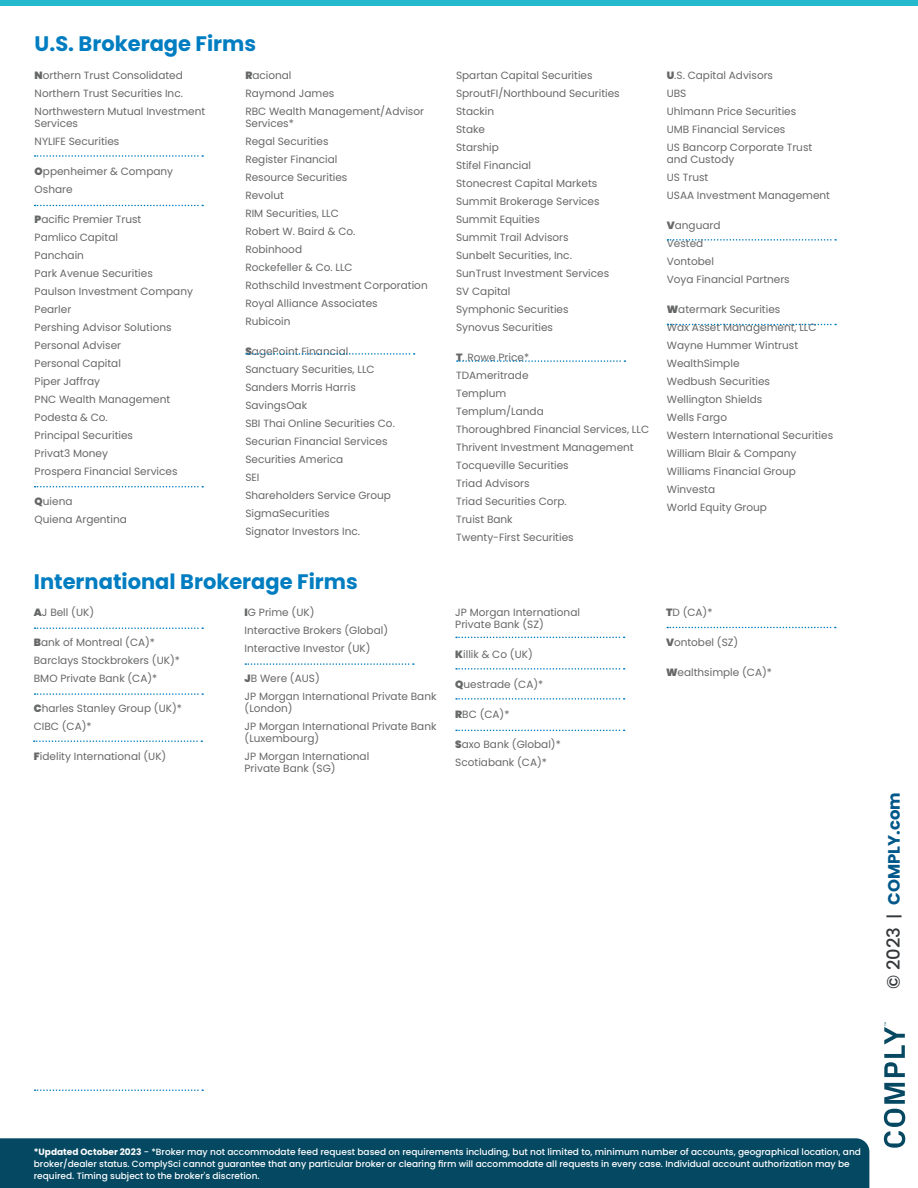
<style>
.page{position:relative;width:918px;height:1188px;background:#fff}
.page>*{position:absolute;margin:0;border:0;box-sizing:border-box;transform-origin:0 0}
.t1{font:700 21px "Poppins";color:#007dc1}
.t2{font:700 16.5px "Poppins";color:#00588a}
.t3{font:10.5px/18px "Poppins";color:#666767}
.t4{font:500 9px/12px "Poppins";color:#fff}
.s1{font-weight:900}
.s2{font-weight:500;font-size:18px;color:#35383a}
.s3{font-weight:500;color:#35383a}
.s4{font-weight:700}
</style>
<div class="page">
<svg style="left:884px;top:1022px;width:21px;height:126px"></svg>
<div style="left:0;top:0;width:918px;height:5px;background:#25b9ce"></div>
<svg style="left:35px;top:1089px;width:168px;height:2px"></svg>
<div style="left:0;top:1138px;width:869px;height:50px;background:#044862"></div>
<svg style="left:35px;top:155px;width:168px;height:2px"></svg>
<svg style="left:35px;top:205px;width:168px;height:1px"></svg>
<svg style="left:35px;top:486px;width:168px;height:2px"></svg>
<svg style="left:246px;top:353px;width:169px;height:2px"></svg>
<svg style="left:457px;top:360px;width:168px;height:2px"></svg>
<svg style="left:668px;top:239px;width:168px;height:2px"></svg>
<svg style="left:668px;top:324px;width:168px;height:1px"></svg>
<svg style="left:35px;top:627px;width:168px;height:2px"></svg>
<svg style="left:35px;top:693px;width:168px;height:2px"></svg>
<svg style="left:34px;top:740px;width:168px;height:2px"></svg>
<svg style="left:245px;top:663px;width:169px;height:2px"></svg>
<svg style="left:456px;top:668px;width:169px;height:2px"></svg>
<svg style="left:667px;top:627px;width:169px;height:1px"></svg>
<svg style="left:456px;top:637px;width:169px;height:1px"></svg>
<svg style="left:456px;top:698px;width:169px;height:2px"></svg>
<svg style="left:456px;top:730px;width:169px;height:1px"></svg>
<h1 class="t1" style="left:35px;top:32px;width:223px">U.S. Brokerage Firms</h1>
<p class="t3" style="left:35px;top:66px;width:172px"><span class="s1">N</span>orthern Trust Consolidated<br>Northern Trust Securities Inc.<br>Northwestern Mutual Investment</p>
<p class="t3" style="left:35px;top:114px;width:86px">Services<br>NYLIFE Securities</p>
<p class="t3" style="left:35px;top:162px;width:140px"><span class="s1">O</span>ppenheimer &amp; Company<br>Oshare</p>
<p class="t3" style="left:35px;top:210px;width:160px"><span class="s1">P</span>acific Premier Trust<br>Pamlico Capital<br>Panchain<br>Park Avenue Securities<br>Paulson Investment Company<br>Pearler<br>Pershing Advisor Solutions<br>Personal Adviser<br>Personal Capital<br>Piper Jaffray<br>PNC Wealth Management<br>Podesta &amp; Co.<br>Principal Securities<br>Privat3 Money<br>Prospera Financial Services</p>
<p class="t3" style="left:35px;top:492px;width:94px"><span class="s1">Q</span>uiena<br>Quiena Argentina</p>
<p class="t3" style="left:245px;top:66px;width:180px"><span class="s1">R</span>acional<br>Raymond James<br>RBC Wealth Management/Advisor</p>
<p class="t3" style="left:245px;top:114px;width:184px">Services*<br>Regal Securities<br>Register Financial<br>Resource Securities<br>Revolut<br>RIM Securities, LLC<br>Robert W. Baird &amp; Co.<br>Robinhood<br>Rockefeller &amp; Co. LLC<br>Rothschild Investment Corporation<br>Royal Alliance Associates<br>Rubicoin</p>
<p class="t3" style="left:245px;top:342px;width:151px"><span class="s1">S</span>agePoint Financial<br>Sanctuary Securities, LLC<br>Sanders Morris Harris<br>SavingsOak<br>SBI Thai Online Securities Co.<br>Securian Financial Services<br>Securities America<br>SEI<br>Shareholders Service Group<br>SigmaSecurities<br>Signator Investors Inc.</p>
<h1 class="t1" style="left:34px;top:569px;width:326px">International Brokerage Firms</h1>
<p class="t3" style="left:34px;top:604px;width:62px"><span class="s1">A</span>J Bell (UK)</p>
<p class="t3" style="left:34px;top:634px;width:148px"><span class="s1">B</span>ank of Montreal (CA)*<br>Barclays Stockbrokers (UK)*<br>BMO Private Bank (CA)*</p>
<p class="t3" style="left:34px;top:700px;width:150px"><span class="s1">C</span>harles Stanley Group (UK)*<br>CIBC (CA)*</p>
<p class="t3" style="left:34px;top:748px;width:134px"><span class="s1">F</span>idelity International (UK)</p>
<p class="t3" style="left:245px;top:604px;width:145px"><span class="s1">I</span>G Prime (UK)<br>Interactive Brokers (Global)<br>Interactive Investor (UK)</p>
<p class="t3" style="left:245px;top:670px;width:193px"><span class="s1">J</span>B Were (AUS)<br>JP Morgan International Private Bank</p>
<p class="t3" style="left:245px;top:700px;width:193px">(London)<br>JP Morgan International Private Bank</p>
<p class="t3" style="left:245px;top:730px;width:126px">(Luxembourg)<br>JP Morgan International</p>
<p class="t3" style="left:245px;top:760px;width:93px">Private Bank (SG)</p>
<p class="t3" style="left:456px;top:66px;width:165px">Spartan Capital Securities<br>SproutFI/Northbound Securities<br>Stackin<br>Stake<br>Starship<br>Stifel Financial<br>Stonecrest Capital Markets<br>Summit Brokerage Services<br>Summit Equities<br>Summit Trail Advisors<br>Sunbelt Securities, Inc.<br>SunTrust Investment Services<br>SV Capital<br>Symphonic Securities<br>Synovus Securities</p>
<p class="t3" style="left:456px;top:348px;width:195px"><span class="s1">T</span>. Rowe Price*<br>TDAmeritrade<br>Templum<br>Templum/Landa<br>Thoroughbred Financial Services, LLC<br>Thrivent Investment Management<br>Tocqueville Securities<br>Triad Advisors<br>Triad Securities Corp.<br>Truist Bank<br>Twenty-First Securities</p>
<p class="t3" style="left:667px;top:66px;width:147px"><span class="s1">U</span>.S. Capital Advisors<br>UBS<br>Uhlmann Price Securities<br>UMB Financial Services<br>US Bancorp Corporate Trust</p>
<p class="t3" style="left:667px;top:150px;width:165px">and Custody<br>US Trust<br>USAA Investment Management</p>
<p class="t3" style="left:667px;top:216px;width:125px"><span class="s1">V</span>anguard<br>Vested<br>Vontobel<br>Voya Financial Partners</p>
<p class="t3" style="left:667px;top:300px;width:168px"><span class="s1">W</span>atermark Securities<br>Wax Asset Management, LLC<br>Wayne Hummer Wintrust<br>WealthSimple<br>Wedbush Securities<br>Wellington Shields<br>Wells Fargo<br>Western International Securities<br>William Blair &amp; Company<br>Williams Financial Group<br>Winvesta<br>World Equity Group</p>
<p class="t3" style="left:455px;top:607px;width:126px;line-height:12px">JP Morgan International<br>Private Bank (SZ)</p>
<p class="t3" style="left:455px;top:646px;width:79px"><span class="s1">K</span>illik &amp; Co (UK)</p>
<p class="t3" style="left:455px;top:676px;width:90px"><span class="s1">Q</span>uestrade (CA)*</p>
<p class="t3" style="left:455px;top:706px;width:56px"><span class="s1">R</span>BC (CA)*</p>
<p class="t3" style="left:455px;top:736px;width:107px"><span class="s1">S</span>axo Bank (Global)*<br>Scotiabank (CA)*</p>
<p class="t3" style="left:666px;top:604px;width:48px"><span class="s1">T</span>D (CA)*</p>
<p class="t3" style="left:666px;top:634px;width:74px"><span class="s1">V</span>ontobel (SZ)</p>
<p class="t3" style="left:666px;top:664px;width:107px"><span class="s1">W</span>ealthsimple (CA)*</p>
<h2 class="t2" style="left:884px;top:989px;width:198px;rotate:-90deg"><span class="s2">© 2023</span> <span class="s3">|</span> COMPLY.com</h2>
<p class="t4" style="left:34px;top:1146px;width:829px"><span class="s4">*Updated October 2023</span> - *Broker may not accommodate feed request based on requirements including, but not limited to, minimum number of accounts, geographical location, and broker/dealer status. ComplySci cannot guarantee that any particular broker or clearing firm will accommodate all requests in every case. Individual account authorization may be required. Timing subject to the broker's discretion.</p>
</div>
